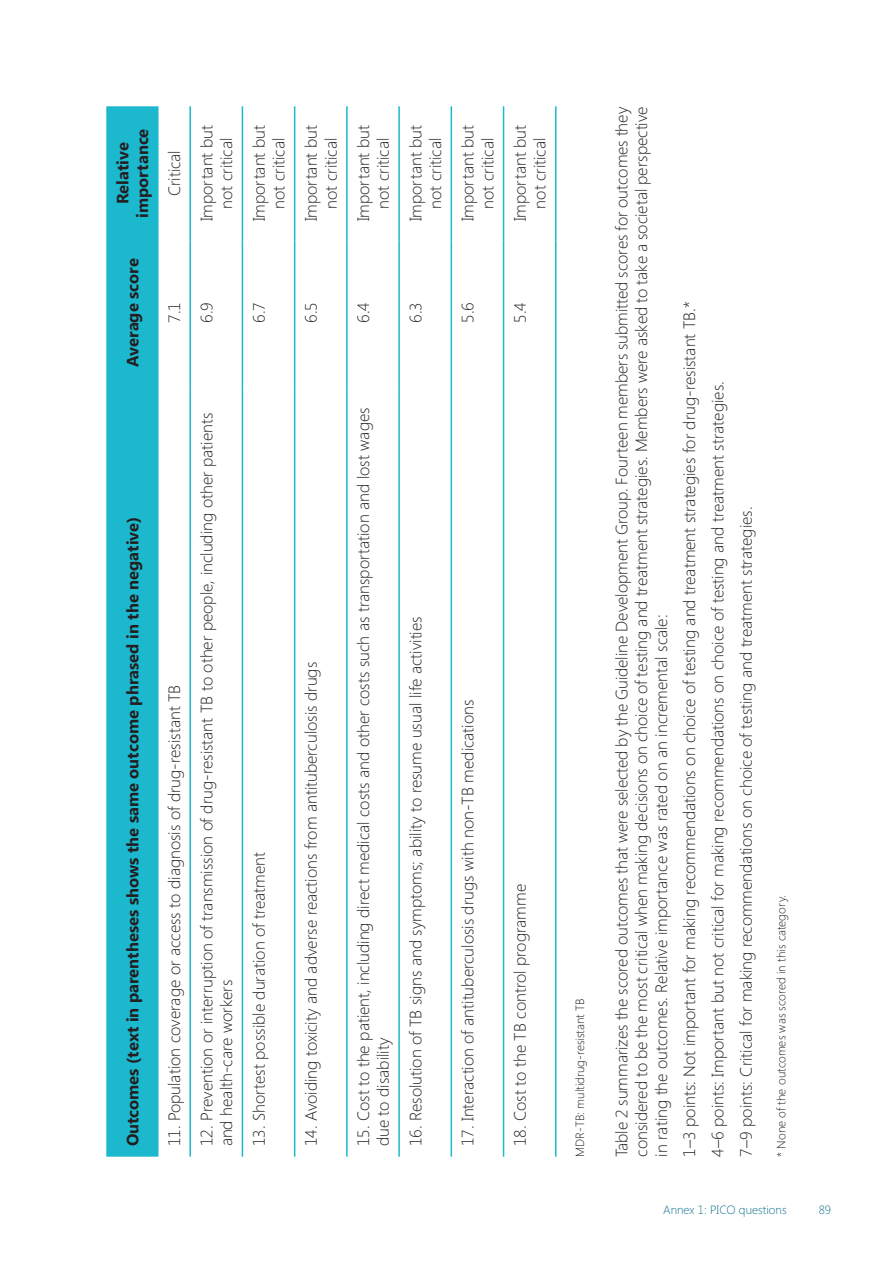
<style>
.page{position:relative;width:893px;height:1263px;background:#fff}
.page>*{position:absolute;margin:0;border:0;box-sizing:border-box;transform-origin:0 0}
.t1{font:300 16.5px/19.8px "Segoe UI";color:#231f20;text-align:center}
.t2{font:700 16.5px/19.8px "Segoe UI";color:#231f20;text-align:center}
.t3{font:300 12px "Segoe UI";color:#231f20}
.t4{font:300 12px "Segoe UI";color:#0d708d}
</style>
<div class="page">
<div style="left:106px;top:106px;width:53px;height:1051px;background:#1cb8ce"></div>
<hr style="left:189px;top:385px;width:2px;height:772px;background:#1cb8ce">
<hr style="left:189px;top:240px;width:2px;height:145px;background:#1cb8ce">
<hr style="left:189px;top:106px;width:2px;height:134px;background:#1cb8ce">
<hr style="left:242px;top:385px;width:1px;height:772px;background:#1cb8ce">
<hr style="left:242px;top:240px;width:1px;height:145px;background:#1cb8ce">
<hr style="left:242px;top:106px;width:1px;height:134px;background:#1cb8ce">
<hr style="left:294px;top:385px;width:1px;height:772px;background:#1cb8ce">
<hr style="left:294px;top:240px;width:1px;height:145px;background:#1cb8ce">
<hr style="left:294px;top:106px;width:1px;height:134px;background:#1cb8ce">
<hr style="left:346px;top:385px;width:2px;height:772px;background:#1cb8ce">
<hr style="left:346px;top:240px;width:2px;height:145px;background:#1cb8ce">
<hr style="left:346px;top:106px;width:2px;height:134px;background:#1cb8ce">
<hr style="left:398px;top:385px;width:2px;height:772px;background:#1cb8ce">
<hr style="left:398px;top:240px;width:2px;height:145px;background:#1cb8ce">
<hr style="left:398px;top:106px;width:2px;height:134px;background:#1cb8ce">
<hr style="left:451px;top:385px;width:1px;height:772px;background:#1cb8ce">
<hr style="left:451px;top:240px;width:1px;height:145px;background:#1cb8ce">
<hr style="left:451px;top:106px;width:1px;height:134px;background:#1cb8ce">
<hr style="left:503px;top:385px;width:1px;height:772px;background:#1cb8ce">
<hr style="left:503px;top:240px;width:1px;height:145px;background:#1cb8ce">
<hr style="left:503px;top:106px;width:1px;height:134px;background:#1cb8ce">
<hr style="left:555px;top:385px;width:1px;height:772px;background:#1cb8ce">
<hr style="left:555px;top:240px;width:1px;height:145px;background:#1cb8ce">
<hr style="left:555px;top:106px;width:1px;height:134px;background:#1cb8ce">
<p class="t2" style="left:112px;top:218px;width:91px;rotate:-90deg">Relative importance</p>
<p class="t1" style="left:164px;top:196px;width:48px;rotate:-90deg">Critical</p>
<p class="t2" style="left:122px;top:367px;width:110px;rotate:-90deg">Average score</p>
<p class="t1" style="left:164px;top:323px;width:22px;rotate:-90deg">7.1</p>
<p class="t1" style="left:196px;top:221px;width:98px;rotate:-90deg">Important but not critical</p>
<p class="t1" style="left:196px;top:323px;width:22px;rotate:-90deg">6.9</p>
<p class="t2" style="left:122px;top:1146px;width:631px;rotate:-90deg">Outcomes (text in parentheses shows the same outcome phrased in the negative)</p>
<p class="t1" style="left:164px;top:1146px;width:463px;rotate:-90deg">11. Population coverage or access to diagnosis of drug-resistant TB</p>
<p class="t1" style="left:196px;top:1146px;width:735px;text-align:left;rotate:-90deg">12. Prevention or interruption of transmission of drug-resistant TB to other people, including other patients and health-care workers</p>
<p class="t1" style="left:248px;top:221px;width:98px;rotate:-90deg">Important but not critical</p>
<p class="t1" style="left:248px;top:323px;width:22px;rotate:-90deg">6.7</p>
<p class="t1" style="left:248px;top:1146px;width:296px;rotate:-90deg">13. Shortest possible duration of treatment</p>
<p class="t1" style="left:301px;top:221px;width:98px;rotate:-90deg">Important but not critical</p>
<p class="t1" style="left:301px;top:323px;width:22px;rotate:-90deg">6.5</p>
<p class="t1" style="left:301px;top:1146px;width:486px;rotate:-90deg">14. Avoiding toxicity and adverse reactions from antituberculosis drugs</p>
<p class="t1" style="left:353px;top:221px;width:98px;rotate:-90deg">Important but not critical</p>
<p class="t1" style="left:405px;top:221px;width:98px;rotate:-90deg">Important but not critical</p>
<p class="t1" style="left:457px;top:221px;width:98px;rotate:-90deg">Important but not critical</p>
<p class="t1" style="left:509px;top:221px;width:98px;rotate:-90deg">Important but not critical</p>
<p class="t1" style="left:353px;top:323px;width:22px;rotate:-90deg">6.4</p>
<p class="t1" style="left:405px;top:323px;width:22px;rotate:-90deg">6.3</p>
<p class="t1" style="left:457px;top:323px;width:22px;rotate:-90deg">5.6</p>
<p class="t1" style="left:509px;top:323px;width:22px;rotate:-90deg">5.4</p>
<p class="t1" style="left:353px;top:1146px;width:740px;text-align:left;rotate:-90deg">15. Cost to the patient, including direct medical costs and other costs such as transportation and lost wages due to disability</p>
<p class="t1" style="left:405px;top:1146px;width:531px;rotate:-90deg">16. Resolution of TB signs and symptoms; ability to resume usual life activities</p>
<p class="t1" style="left:457px;top:1146px;width:448px;rotate:-90deg">17. Interaction of antituberculosis drugs with non-TB medications</p>
<p class="t1" style="left:509px;top:1146px;width:264px;rotate:-90deg">18. Cost to the TB control programme</p>
<p class="t3" style="left:571px;top:1157px;width:160px;rotate:-90deg">MDR-TB: multidrug-resistant TB</p>
<p class="t1" style="left:611px;top:1157px;width:1052px;text-align:justify;rotate:-90deg">Table 2 summarizes the scored outcomes that were selected by the Guideline Development Group. Fourteen members submitted scores for outcomes they considered to be the most critical when making decisions on choice of testing and treatment strategies. Members were asked to take a societal perspective in rating the outcomes. Relative importance was rated on an incremental scale:</p>
<p class="t1" style="left:675px;top:1157px;width:857px;line-height:28.3px;text-align:left;rotate:-90deg">1–3 points: Not important for making recommendations on choice of testing and treatment strategies for drug-resistant TB.*<br>4–6 points: Important but not critical for making recommendations on choice of testing and treatment strategies.<br>7–9 points: Critical for making recommendations on choice of testing and treatment strategies.</p>
<p class="t3" style="left:773px;top:1157px;width:263px;rotate:-90deg">* None of the outcomes was scored in this category.</p>
<p class="t4" style="left:663px;top:1202px;width:125px">Annex 1: PICO questions</p>
<p class="t4" style="left:819px;top:1202px;width:14px">89</p>
</div>
